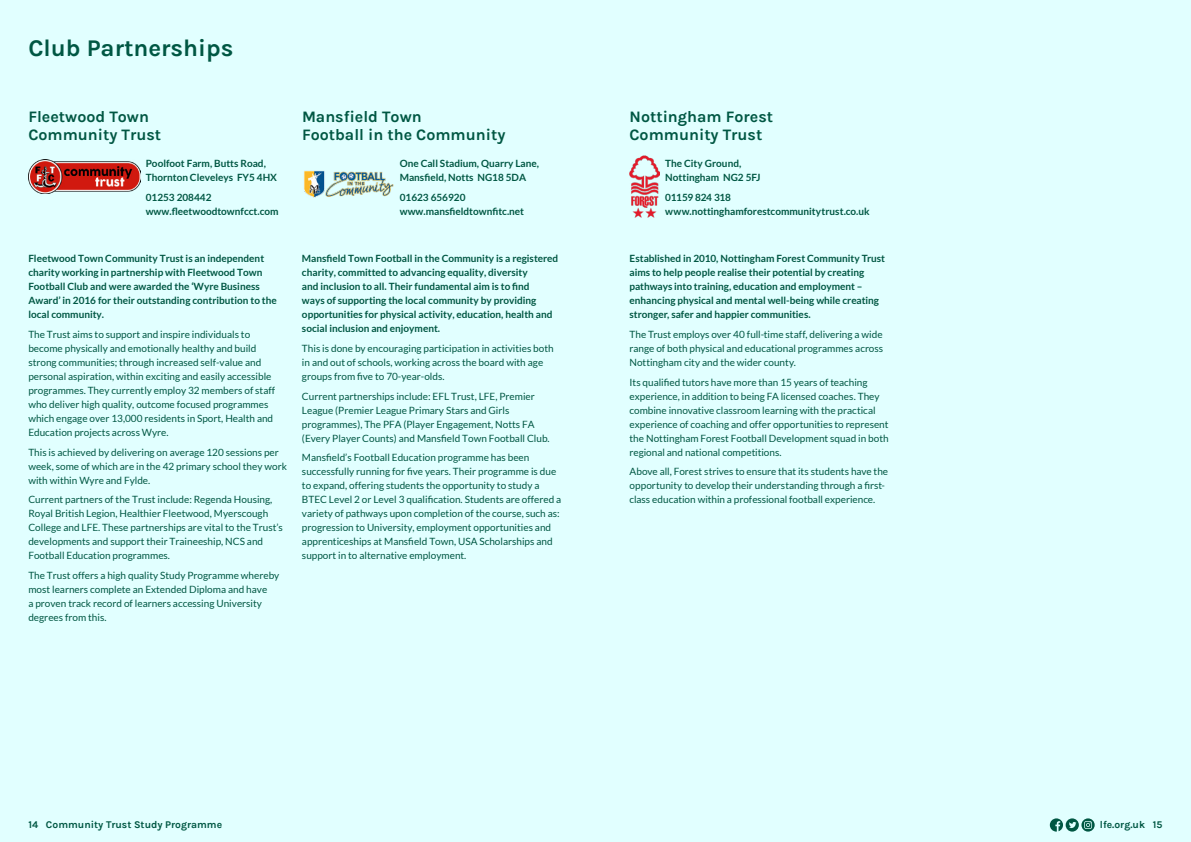
<style>
.page{position:relative;width:1191px;height:842px;background:#e1ffff}
.page>*{position:absolute;margin:0;border:0;box-sizing:border-box;transform-origin:0 0}
.t1{font:24px "Karla";color:#005743}
.t2{font:16px/18px "Karla";color:#005743}
.t3{font:10.3px "Karla";color:#005743}
.t4{font:10px/14px "Lato";color:#005743}
.t5{font:700 10px/14px "Lato";color:#005743}
</style>
<div class="page">
<img style="left:304px;top:171px;width:90px;height:26px">
<img style="left:28px;top:160px;width:112px;height:33px">
<img style="left:629px;top:156px;width:30px;height:62px">
<svg style="left:1049px;top:818px;width:45px;height:14px"></svg>
<h1 class="t1" style="left:28px;top:33px;width:207px">Club Partnerships</h1>
<h2 class="t2" style="left:28px;top:108px;width:134px">Fleetwood Town<br>Community Trust</h2>
<p class="t5" style="left:146px;top:156px;width:133px">Poolfoot Farm, Butts Road,<br>Thornton Cleveleys FY5 4HX</p>
<p class="t5" style="left:146px;top:190px;width:134px">01253 208442 www.fleetwoodtownfcct.com</p>
<h2 class="t2" style="left:302px;top:108px;width:205px">Mansfield Town<br>Football in the Community</h2>
<p class="t5" style="left:400px;top:156px;width:141px">One Call Stadium, Quarry Lane,<br>Mansfield, Notts NG18 5DA</p>
<p class="t5" style="left:400px;top:190px;width:126px">01623 656920 www.mansfieldtownfitc.net</p>
<p class="t5" style="left:28px;top:252px;width:250px">Fleetwood Town Community Trust is an independent charity working in partnership with Fleetwood Town Football Club and were awarded the ‘Wyre Business Award’ in 2016 for their outstanding contribution to the local community.</p>
<p class="t4" style="left:28px;top:327px;width:248px">The Trust aims to support and inspire individuals to become physically and emotionally healthy and build strong communities; through increased self-value and personal aspiration, within exciting and easily accessible programmes. They currently employ 32 members of staff who deliver high quality, outcome focused programmes which engage over 13,000 residents in Sport, Health and Education projects across Wyre.</p>
<p class="t4" style="left:28px;top:445px;width:260px">This is achieved by delivering on average 120 sessions per week, some of which are in the 42 primary school they work with within Wyre and Fylde.</p>
<p class="t4" style="left:28px;top:493px;width:256px">Current partners of the Trust include: Regenda Housing, Royal British Legion, Healthier Fleetwood, Myerscough College and LFE. These partnerships are vital to the Trust’s developments and support their Traineeship, NCS and Football Education programmes.</p>
<p class="t4" style="left:28px;top:568px;width:252px">The Trust offers a high quality Study Programme whereby most learners complete an Extended Diploma and have<br>a proven track record of learners accessing University degrees from this.</p>
<p class="t5" style="left:302px;top:252px;width:258px">Mansfield Town Football in the Community is a registered charity, committed to advancing equality, diversity<br>and inclusion to all. Their fundamental aim is to find<br>ways of supporting the local community by providing opportunities for physical activity, education, health and social inclusion and enjoyment.</p>
<p class="t4" style="left:302px;top:341px;width:253px">This is done by encouraging participation in activities both in and out of schools, working across the board with age groups from five to 70-year-olds.</p>
<p class="t4" style="left:302px;top:389px;width:249px">Current partnerships include: EFL Trust, LFE, Premier League (Premier League Primary Stars and Girls programmes), The PFA (Player Engagement, Notts FA (Every Player Counts) and Mansfield Town Football Club.</p>
<p class="t4" style="left:302px;top:451px;width:261px">Mansfield’s Football Education programme has been successfully running for five years. Their programme is due to expand, offering students the opportunity to study a BTEC Level 2 or Level 3 qualification. Students are offered a variety of pathways upon completion of the course, such as: progression to University, employment opportunities and apprenticeships at Mansfield Town, USA Scholarships and support in to alternative employment.</p>
<h2 class="t2" style="left:629px;top:108px;width:145px">Nottingham Forest<br>Community Trust</h2>
<p class="t5" style="left:665px;top:156px;width:97px">The City Ground,<br>Nottingham NG2 5FJ</p>
<p class="t5" style="left:665px;top:190px;width:206px">01159 824 318 www.nottinghamforestcommunitytrust.co.uk</p>
<p class="t5" style="left:629px;top:252px;width:257px">Established in 2010, Nottingham Forest Community Trust aims to help people realise their potential by creating pathways into training, education and employment – enhancing physical and mental well-being while creating stronger, safer and happier communities.</p>
<p class="t4" style="left:629px;top:327px;width:255px;text-align:justify">The Trust employs over 40 full-time staff, delivering a wide range of both physical and educational programmes across Nottingham city and the wider county.</p>
<p class="t4" style="left:629px;top:375px;width:261px">Its qualified tutors have more than 15 years of teaching experience, in addition to being FA licensed coaches. They combine innovative classroom learning with the practical experience of coaching and offer opportunities to represent the Nottingham Forest Football Development squad in both regional and national competitions.</p>
<p class="t4" style="left:629px;top:465px;width:260px">Above all, Forest strives to ensure that its students have the opportunity to develop their understanding through a first&shy;class education within a professional football experience.</p>
<p class="t3" style="left:28px;top:818px;width:195px">14 Community Trust Study Programme</p>
<p class="t3" style="left:1099px;top:818px;width:64px">lfe.org.uk 15</p>
</div>
